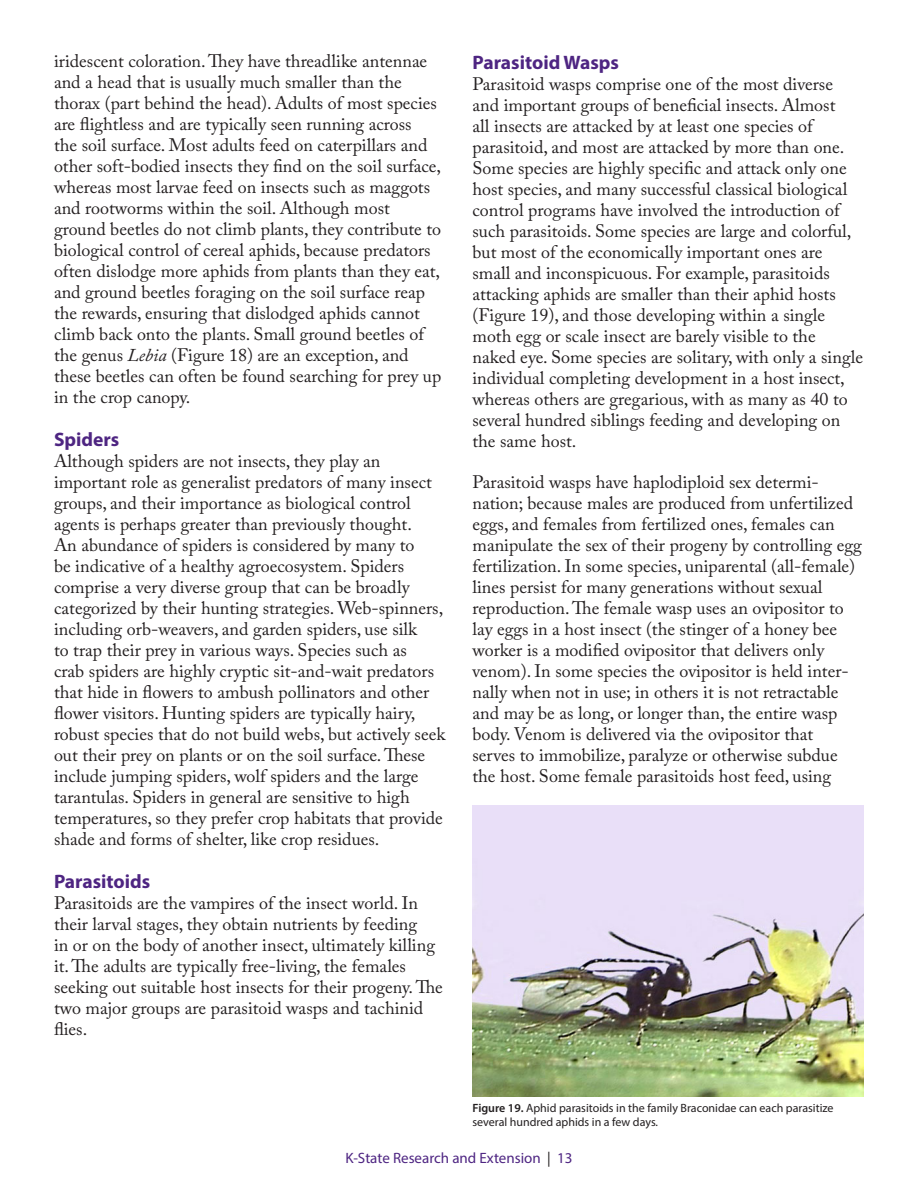
<style>
.page{position:relative;width:918px;height:1188px;background:#fff}
.page>*{position:absolute;margin:0;border:0;box-sizing:border-box;transform-origin:0 0}
.subhead_3{font:700 19.5px "Myriad Pro";color:#4e2582}
.body_text{font:18px/21px "Adobe Caslon Pro";color:#231f20}
.t1{font:15px "Myriad Pro";color:#4e2582}
.t2{font:12px/13.5px "Myriad Pro";color:#231f20}
.s1{font-style:italic}
.s2{font-weight:600}
.s3{color:#231f20}
</style>
<div class="page">
<img style="left:472px;top:805px;width:392px;height:292px">
<p class="body_text" style="left:54px;top:51px;width:389px">iridescent coloration. They have threadlike antennae and a head that is usually much smaller than the thorax (part behind the head). Adults of most species are flightless and are typically seen running across<br>the soil surface. Most adults feed on caterpillars and other soft-bodied insects they find on the soil surface, whereas most larvae feed on insects such as maggots and rootworms within the soil. Although most ground beetles do not climb plants, they contribute to biological control of cereal aphids, because predators often dislodge more aphids from plants than they eat, and ground beetles foraging on the soil surface reap the rewards, ensuring that dislodged aphids cannot climb back onto the plants. Small ground beetles of the genus <span class="s1">Lebia</span> (Figure 18) are an exception, and these beetles can often be found searching for prey up in the crop canopy.</p>
<p class="subhead_3" style="left:54px;top:427px;width:67px">Spiders</p>
<p class="body_text" style="left:54px;top:450px;width:393px">Although spiders are not insects, they play an important role as generalist predators of many insect groups, and their importance as biological control agents is perhaps greater than previously thought.<br>An abundance of spiders is considered by many to<br>be indicative of a healthy agroecosystem. Spiders comprise a very diverse group that can be broadly categorized by their hunting strategies. Web-spinners, including orb-weavers, and garden spiders, use silk<br>to trap their prey in various ways. Species such as<br>crab spiders are highly cryptic sit-and-wait predators that hide in flowers to ambush pollinators and other flower visitors. Hunting spiders are typically hairy, robust species that do not build webs, but actively seek out their prey on plants or on the soil surface. These include jumping spiders, wolf spiders and the large tarantulas. Spiders in general are sensitive to high temperatures, so they prefer crop habitats that provide shade and forms of shelter, like crop residues.</p>
<p class="subhead_3" style="left:54px;top:868px;width:98px">Parasitoids</p>
<p class="body_text" style="left:54px;top:892px;width:390px">Parasitoids are the vampires of the insect world. In their larval stages, they obtain nutrients by feeding<br>in or on the body of another insect, ultimately killing it. The adults are typically free-living, the females seeking out suitable host insects for their progeny. The two major groups are parasitoid wasps and tachinid flies.</p>
<p class="subhead_3" style="left:472px;top:49px;width:148px">Parasitoid Wasps</p>
<p class="body_text" style="left:472px;top:73px;width:392px">Parasitoid wasps comprise one of the most diverse and important groups of beneficial insects. Almost<br>all insects are attacked by at least one species of parasitoid, and most are attacked by more than one.<br>Some species are highly specific and attack only one host species, and many successful classical biological control programs have involved the introduction of such parasitoids. Some species are large and colorful, but most of the economically important ones are small and inconspicuous. For example, parasitoids attacking aphids are smaller than their aphid hosts (Figure 19), and those developing within a single moth egg or scale insect are barely visible to the naked eye. Some species are solitary, with only a single individual completing development in a host insect, whereas others are gregarious, with as many as 40 to several hundred siblings feeding and developing on the same host.</p>
<p class="body_text" style="left:472px;top:471px;width:391px">Parasitoid wasps have haplodiploid sex determi&shy;nation; because males are produced from unfertilized eggs, and females from fertilized ones, females can manipulate the sex of their progeny by controlling egg fertilization. In some species, uniparental (all-female) lines persist for many generations without sexual reproduction. The female wasp uses an ovipositor to lay eggs in a host insect (the stinger of a honey bee worker is a modified ovipositor that delivers only venom). In some species the ovipositor is held inter&shy;nally when not in use; in others it is not retractable and may be as long, or longer than, the entire wasp body. Venom is delivered via the ovipositor that<br>serves to immobilize, paralyze or otherwise subdue the host. Some female parasitoids host feed, using</p>
<p class="t2" style="left:472px;top:1101px;width:363px"><span class="s2">Figure 19.</span> Aphid parasitoids in the family Braconidae can each parasitize several hundred aphids in a few days.</p>
<p class="t1" style="left:346px;top:1149px;width:228px">K-State Research and Extension <span class="s3">|</span> 13</p>
</div>
